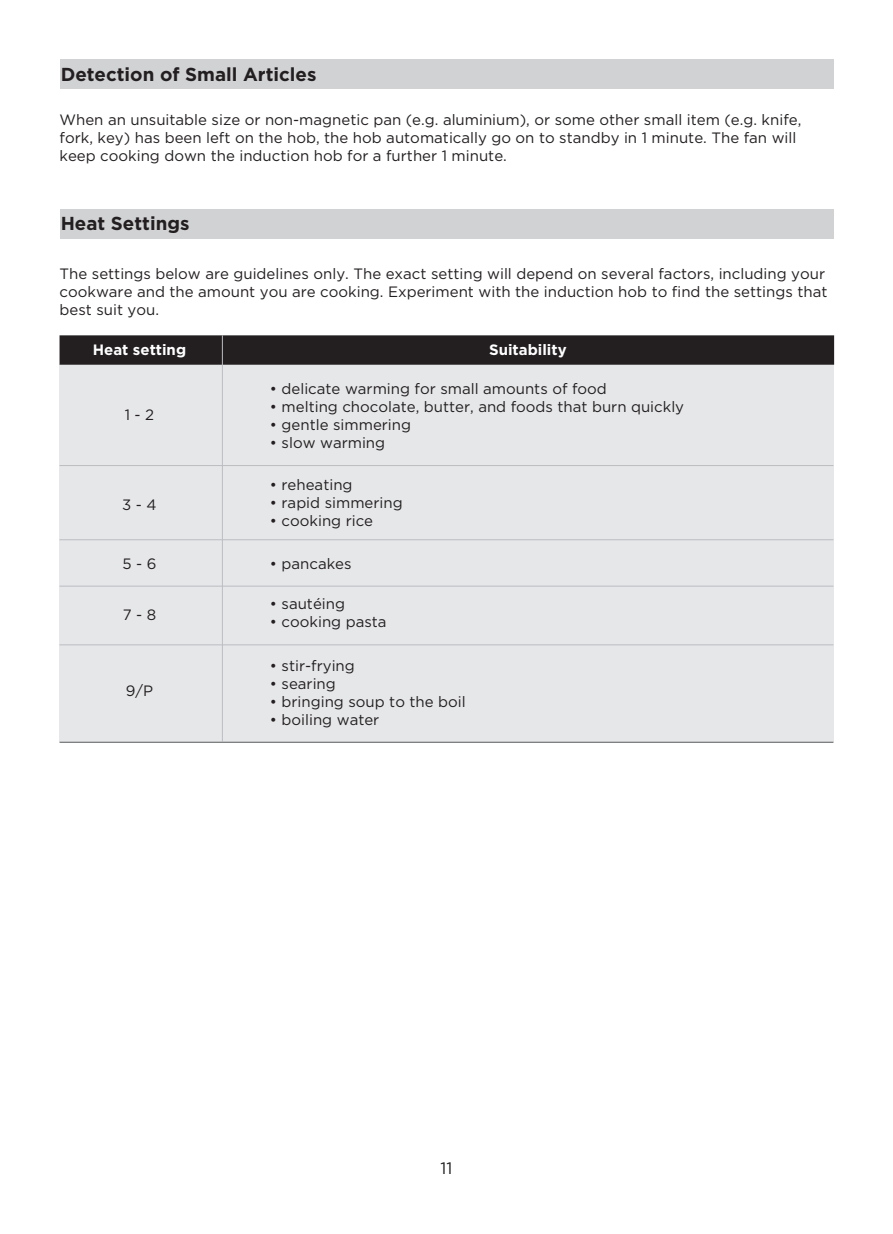
<style>
.page{position:relative;width:893px;height:1234px;background:#fff}
.page>*{position:absolute;margin:0;border:0;box-sizing:border-box;transform-origin:0 0}
.t1{font:700 18.75px "Gotham";color:#231f20}
.t2{font:16.5px "Gotham";color:#231f20}
.t3{font:15px/18px "Gotham";color:#231f20}
.t4{font:700 15px "Gotham";color:#fff}
</style>
<div class="page">
<div style="left:60px;top:364px;width:774px;height:378px;background:#e6e7e9"></div>
<div style="left:60px;top:335px;width:774px;height:29px;background:#231f20"></div>
<hr style="left:222px;top:335px;width:1px;height:406px;background:#bcbdc0">
<hr style="left:60px;top:465px;width:773px;height:1px;background:#bcbdc0">
<hr style="left:60px;top:539px;width:773px;height:1px;background:#bcbdc0">
<hr style="left:60px;top:585px;width:773px;height:1px;background:#bcbdc0">
<hr style="left:60px;top:644px;width:773px;height:1px;background:#bcbdc0">
<div style="left:60px;top:209px;width:773px;height:30px;background:#d1d2d4"></div>
<div style="left:60px;top:60px;width:773px;height:29px;background:#d1d2d4"></div>
<hr style="left:60px;top:741px;width:773px;height:1px;background:#57585a">
<p class="t1" style="left:61px;top:61px;width:257px">Detection of Small Articles</p>
<p class="t3" style="left:60px;top:110px;width:743px">When an unsuitable size or non-magnetic pan (e.g. aluminium), or some other small item (e.g. knife, fork, key) has been left on the hob, the hob automatically go on to standby in 1 minute. The fan will keep cooking down the induction hob for a further 1 minute.</p>
<p class="t1" style="left:61px;top:211px;width:130px">Heat Settings</p>
<p class="t3" style="left:60px;top:264px;width:769px">The settings below are guidelines only. The exact setting will depend on several factors, including your cookware and the amount you are cooking. Experiment with the induction hob to find the settings that best suit you.</p>
<p class="t4" style="left:93px;top:339px;width:95px">Heat setting</p>
<p class="t4" style="left:489px;top:339px;width:79px">Suitability</p>
<p class="t3" style="left:125px;top:405px;width:31px">1 - 2</p>
<p class="t3" style="left:122px;top:495px;width:36px">3 - 4</p>
<p class="t3" style="left:270px;top:379px;width:338px">• delicate warming for small amounts of food</p>
<p class="t3" style="left:270px;top:397px;width:416px">• melting chocolate, butter, and foods that burn quickly</p>
<p class="t3" style="left:270px;top:415px;width:143px">• gentle simmering</p>
<p class="t3" style="left:270px;top:433px;width:117px">• slow warming</p>
<p class="t3" style="left:270px;top:475px;width:84px">• reheating</p>
<p class="t3" style="left:270px;top:493px;width:134px">• rapid simmering</p>
<p class="t3" style="left:270px;top:511px;width:105px">• cooking rice</p>
<p class="t3" style="left:122px;top:554px;width:36px">5 - 6</p>
<p class="t3" style="left:270px;top:554px;width:83px">• pancakes</p>
<p class="t3" style="left:123px;top:605px;width:35px">7 - 8</p>
<p class="t3" style="left:270px;top:594px;width:77px">• sautéing</p>
<p class="t3" style="left:270px;top:612px;width:118px">• cooking pasta</p>
<p class="t3" style="left:126px;top:681px;width:29px">9/P</p>
<p class="t3" style="left:270px;top:656px;width:86px">• stir-frying</p>
<p class="t3" style="left:270px;top:674px;width:67px">• searing</p>
<p class="t3" style="left:270px;top:692px;width:197px">• bringing soup to the boil</p>
<p class="t3" style="left:270px;top:710px;width:111px">• boiling water</p>
<p class="t2" style="left:441px;top:1157px;width:13px">11</p>
</div>
